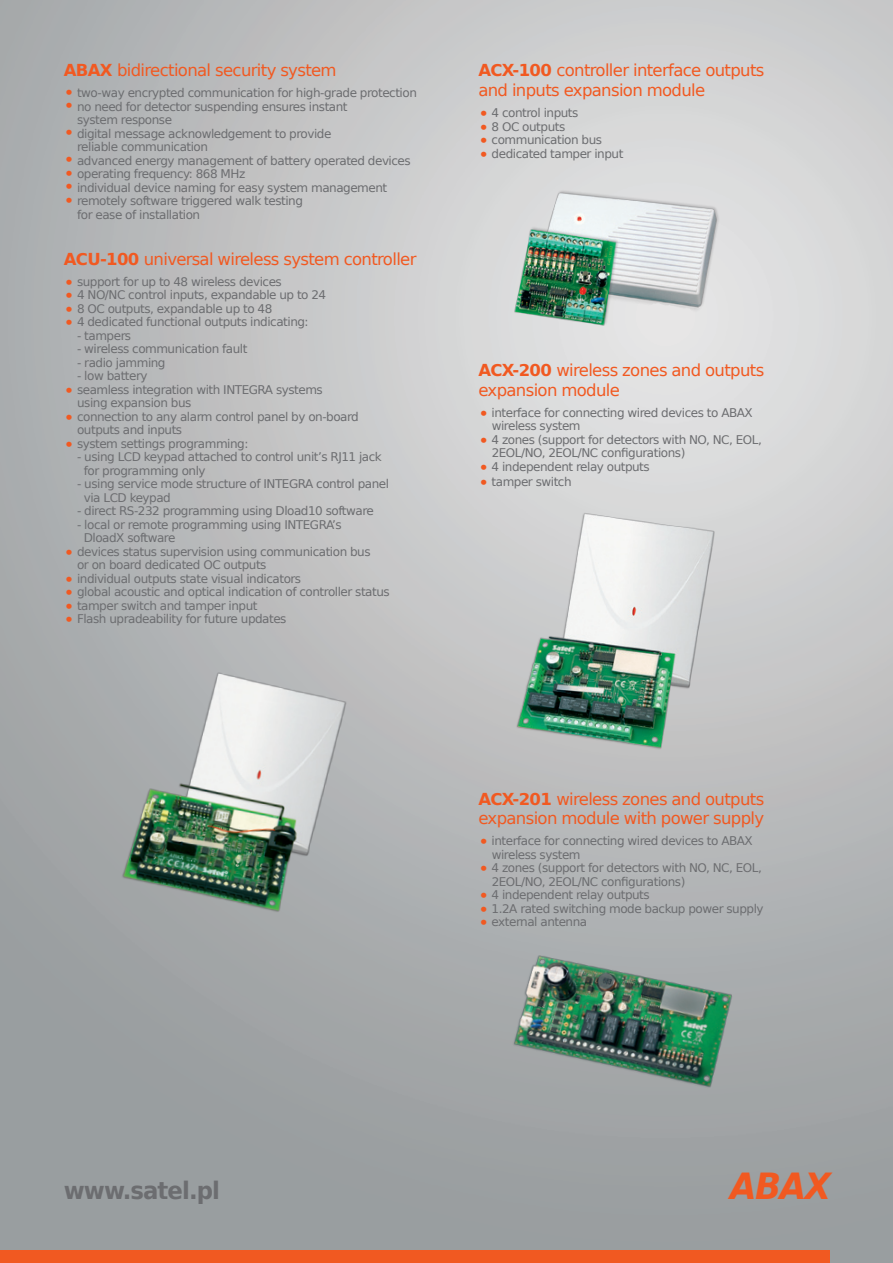
<style>
.page{position:relative;width:893px;height:1263px;background:#fff}
.page>*{position:absolute;margin:0;border:0;box-sizing:border-box;transform-origin:0 0}
.t1{font:italic 700 36px "Prima Sans EU";color:#f15921;scale:.95 1}
.t2{font:700 24px "Prima Sans EU";letter-spacing:-.04em;color:#6c6d70;scale:.95 1}
.t3{font:16.5px/19.8px "Prima Sans EU";letter-spacing:-.04em;color:#f15921}
.t4{font:12px/13.5px "Prima Sans EU";letter-spacing:-.04em;color:#6c6d70}
.s1{font-weight:700}
.s2{font-size:18px;color:#f15921}
</style>
<div class="page">
<img style="left:0;top:0;width:893px;height:1263px">
<div style="left:0;top:1250px;width:829px;height:13px;background:#f15921"></div>
<img style="left:478px;top:492px;width:294px;height:287px">
<img style="left:78px;top:651px;width:330px;height:271px">
<img style="left:484px;top:174px;width:258px;height:175px">
<img style="left:500px;top:928px;width:251px;height:199px">
<h3 class="t3" style="left:64px;top:60px;width:274px"><span class="s1">ABAX</span> bidirectional security system</h3>
<p class="t4" style="left:64px;top:86px;width:355px"><span class="s2">•</span> two-way encrypted communication for high-grade protection</p>
<p class="t4" style="left:77px;top:99px;width:272px;text-indent:-13px"><span class="s2">•</span> no need for detector suspending ensures instant system response</p>
<p class="t4" style="left:77px;top:126px;width:256px;text-indent:-13px"><span class="s2">•</span> digital message acknowledgement to provide reliable communication</p>
<p class="t4" style="left:64px;top:153px;width:348px"><span class="s2">•</span> advanced energy management of battery operated devices</p>
<p class="t4" style="left:64px;top:167px;width:183px"><span class="s2">•</span> operating frequency: 868 MHz</p>
<p class="t4" style="left:64px;top:180px;width:325px"><span class="s2">•</span> individual device naming for easy system management</p>
<p class="t4" style="left:77px;top:194px;width:227px;text-indent:-13px"><span class="s2">•</span> remotely software triggered walk testing for ease of installation</p>
<h3 class="t3" style="left:64px;top:248px;width:354px"><span class="s1">ACU-100</span> universal wireless system controller</h3>
<p class="t4" style="left:64px;top:274px;width:220px"><span class="s2">•</span> support for up to 48 wireless devices</p>
<p class="t4" style="left:64px;top:288px;width:264px"><span class="s2">•</span> 4 NO/NC control inputs, expandable up to 24</p>
<p class="t4" style="left:64px;top:301px;width:210px"><span class="s2">•</span> 8 OC outputs, expandable up to 48</p>
<p class="t4" style="left:64px;top:315px;width:246px"><span class="s2">•</span> 4 dedicated functional outputs indicating:</p>
<p class="t4" style="left:77px;top:328px;width:55px">- tampers</p>
<p class="t4" style="left:77px;top:342px;width:172px">- wireless communication fault</p>
<p class="t4" style="left:77px;top:355px;width:90px">- radio jamming</p>
<p class="t4" style="left:77px;top:369px;width:72px">- low battery</p>
<p class="t4" style="left:77px;top:382px;width:247px;text-indent:-13px"><span class="s2">•</span> seamless integration with INTEGRA systems using expansion bus</p>
<p class="t4" style="left:77px;top:409px;width:283px;text-indent:-13px"><span class="s2">•</span> connection to any alarm control panel by on-board outputs and inputs</p>
<p class="t4" style="left:64px;top:436px;width:186px"><span class="s2">•</span> system settings programming:</p>
<p class="t4" style="left:84px;top:450px;width:300px;text-indent:-7px">- using LCD keypad attached to control unit’s RJ11 jack for programming only</p>
<p class="t4" style="left:84px;top:477px;width:307px;text-indent:-7px">- using service mode structure of INTEGRA control panel via LCD keypad</p>
<p class="t4" style="left:77px;top:504px;width:298px">- direct RS-232 programming using Dload10 software</p>
<p class="t4" style="left:84px;top:517px;width:260px;text-indent:-7px">- local or remote programming using INTEGRA’s<br>DloadX software</p>
<p class="t4" style="left:77px;top:544px;width:295px;text-indent:-13px"><span class="s2">•</span> devices status supervision using communication bus or on board dedicated OC outputs</p>
<p class="t4" style="left:64px;top:571px;width:239px"><span class="s2">•</span> individual outputs state visual indicators</p>
<p class="t4" style="left:64px;top:585px;width:327px"><span class="s2">•</span> global acoustic and optical indication of controller status</p>
<p class="t4" style="left:64px;top:598px;width:195px"><span class="s2">•</span> tamper switch and tamper input</p>
<p class="t4" style="left:64px;top:612px;width:224px"><span class="s2">•</span> Flash upradeability for future updates</p>
<h3 class="t3" style="left:478px;top:60px;width:287px"><span class="s1">ACX-100</span> controller interface outputs and inputs expansion module</h3>
<p class="t4" style="left:478px;top:106px;width:102px"><span class="s2">•</span> 4 control inputs</p>
<p class="t4" style="left:478px;top:119px;width:88px"><span class="s2">•</span> 8 OC outputs</p>
<p class="t4" style="left:478px;top:133px;width:125px"><span class="s2">•</span> communication bus</p>
<p class="t4" style="left:478px;top:146px;width:146px"><span class="s2">•</span> dedicated tamper input</p>
<h3 class="t3" style="left:478px;top:360px;width:287px"><span class="s1">ACX-200</span> wireless zones and outputs expansion module</h3>
<p class="t4" style="left:492px;top:406px;width:263px;text-indent:-13px"><span class="s2">•</span> interface for connecting wired devices to ABAX wireless system</p>
<p class="t4" style="left:492px;top:433px;width:272px;text-indent:-13px"><span class="s2">•</span> 4 zones (support for detectors with NO, NC, EOL,<br>2EOL/NO, 2EOL/NC configurations)</p>
<p class="t4" style="left:478px;top:460px;width:173px"><span class="s2">•</span> 4 independent relay outputs</p>
<p class="t4" style="left:478px;top:475px;width:95px"><span class="s2">•</span> tamper switch</p>
<h3 class="t3" style="left:478px;top:788px;width:287px"><span class="s1">ACX-201</span> wireless zones and outputs expansion module with power supply</h3>
<p class="t4" style="left:492px;top:834px;width:263px;text-indent:-13px"><span class="s2">•</span> interface for connecting wired devices to ABAX wireless system</p>
<p class="t4" style="left:492px;top:861px;width:272px;text-indent:-13px"><span class="s2">•</span> 4 zones (support for detectors with NO, NC, EOL,<br>2EOL/NO, 2EOL/NC configurations)</p>
<p class="t4" style="left:478px;top:888px;width:173px"><span class="s2">•</span> 4 independent relay outputs</p>
<p class="t4" style="left:478px;top:901px;width:287px"><span class="s2">•</span> 1.2A rated switching mode backup power supply</p>
<p class="t4" style="left:478px;top:915px;width:110px"><span class="s2">•</span> external antenna</p>
<h2 class="t2" style="left:64px;top:1174px;width:166px">www.satel.pl</h2>
<h1 class="t1" style="left:730px;top:1161px;width:108px">ABAX</h1>
</div>
